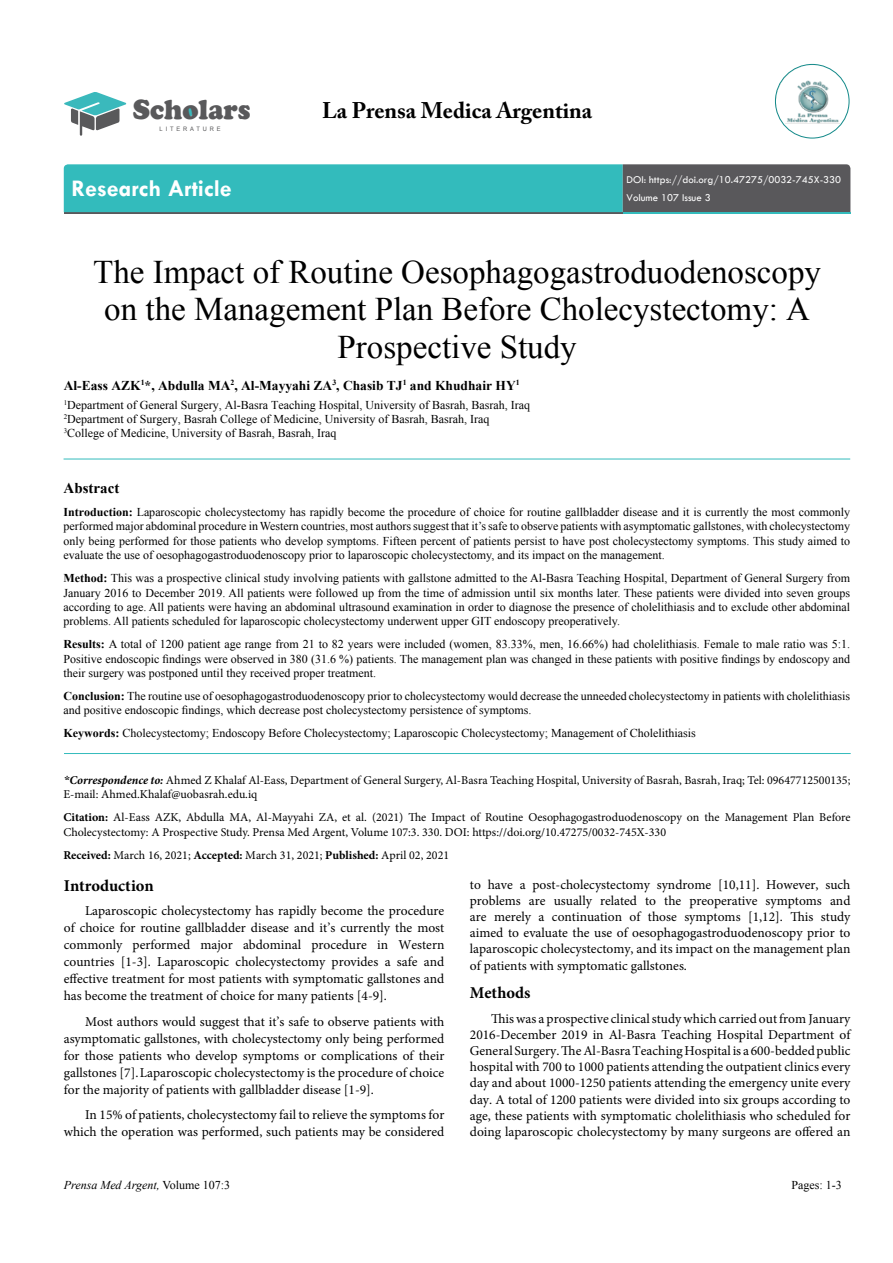
<style>
.page{position:relative;width:893px;height:1263px;background:#fff}
.page>*{position:absolute;margin:0;border:0;box-sizing:border-box;transform-origin:0 0}
.t1{font:33px/37.5px "Times New Roman";color:#000;text-align:center}
.t2{font:900 28.65px "Cooper";color:#59595b;scale:.94 1}
.t3{font:700 24px "Tw Cen";color:#fff}
.t4{font:700 22.5px "Adobe Caslon Pro";color:#000}
.t5{font:700 16.5px "Minion Pro";color:#000}
.t6{font:700 15px "Times New Roman";color:#000}
.t7{font:13.5px/16.2px "Minion Pro";color:#000;text-align:justify}
.t8{font:700 13.5px "Times New Roman";color:#000}
.t9{font:12px/14.4px "Times New Roman";color:#000;text-align:justify}
.t10{font:12px/14.4px "Minion Pro";color:#000}
.t11{font:italic 12px "Times New Roman";color:#000}
.t12{font:10.8px/18.6px "Tw Cen";color:#fff}
.t13{font:6.15px "Arial";letter-spacing:.5em;color:#59595b;scale:.94 1}
.s1{font-weight:700}
.s2{font-family:"Times New Roman";font-weight:700;font-style:italic}
.s3{font-weight:700;font-style:italic}
.s4{font-style:normal}
</style>
<div class="page">
<svg style="left:64px;top:164px;width:786px;height:49px;background:#3f9ea0"></svg>
<svg style="left:64px;top:92px;width:63px;height:44px"></svg>
<div style="left:185px;top:108px;width:8px;height:9px;background:#3ab9bc;border-radius:50%"></div>
<img style="left:776px;top:66px;width:72px;height:71px;border-radius:36px">
<div style="left:775px;top:64px;width:74px;height:74px;border:1px solid #128989;border-radius:50%"></div>
<hr style="left:64px;top:459px;width:786px;height:1px;background:#33bbbc">
<hr style="left:64px;top:753px;width:787px;height:1px;background:#33bbbc">
<h2 class="t2" style="left:133px;top:93px;width:127px">Scholars</h2>
<p class="t13" style="left:160px;top:124px;width:66px">LITERATURE</p>
<h3 class="t4" style="left:322px;top:97px;width:272px">La Prensa Medica Argentina</h3>
<h3 class="t3" style="left:71px;top:174px;width:162px">Research Article</h3>
<p class="t12" style="left:627px;top:170px;width:216px">DOI: https://doi.org/10.47275/0032-745X-330<br>Volume 107 Issue 3</p>
<h1 class="t1" style="left:93px;top:253px;width:729px">The Impact of Routine Oesophagogastroduodenoscopy on the Management Plan Before Cholecystectomy: A<br>Prospective Study</h1>
<p class="t8" style="left:64px;top:376px;width:457px">Al-Eass AZK<sup>1</sup>*, Abdulla MA<sup>2</sup>, Al-Mayyahi ZA<sup>3</sup>, Chasib TJ<sup>1</sup> and Khudhair HY<sup>1</sup></p>
<p class="t9" style="left:64px;top:397px;width:468px;text-align:left"><sup>1</sup>Department of General Surgery, Al-Basra Teaching Hospital, University of Basrah, Basrah, Iraq<br><sup>2</sup>Department of Surgery, Basrah College of Medicine, University of Basrah, Basrah, Iraq<br><sup>3</sup>College of Medicine, University of Basrah, Basrah, Iraq</p>
<p class="t6" style="left:64px;top:478px;width:57px">Abstract</p>
<p class="t9" style="left:64px;top:505px;width:788px"><span class="s1">Introduction:</span> Laparoscopic cholecystectomy has rapidly become the procedure of choice for routine gallbladder disease and it is currently the most commonly performed major abdominal procedure in Western countries, most authors suggest that it’s safe to observe patients with asymptomatic gallstones, with cholecystectomy only being performed for those patients who develop symptoms. Fifteen percent of patients persist to have post cholecystectomy symptoms. This study aimed to evaluate the use of oesophagogastroduodenoscopy prior to laparoscopic cholecystectomy, and its impact on the management.</p>
<p class="t9" style="left:64px;top:571px;width:788px"><span class="s1">Method:</span> This was a prospective clinical study involving patients with gallstone admitted to the Al-Basra Teaching Hospital, Department of General Surgery from January 2016 to December 2019. All patients were followed up from the time of admission until six months later. These patients were divided into seven groups according to age. All patients were having an abdominal ultrasound examination in order to diagnose the presence of cholelithiasis and to exclude other abdominal problems. All patients scheduled for laparoscopic cholecystectomy underwent upper GIT endoscopy preoperatively.</p>
<p class="t9" style="left:64px;top:637px;width:788px"><span class="s1">Results:</span> A total of 1200 patient age range from 21 to 82 years were included (women, 83.33%, men, 16.66%) had cholelithiasis. Female to male ratio was 5:1.<br>Positive endoscopic findings were observed in 380 (31.6 %) patients. The management plan was changed in these patients with positive findings by endoscopy and their surgery was postponed until they received proper treatment.</p>
<p class="t9" style="left:64px;top:689px;width:788px"><span class="s1">Conclusion:</span> The routine use of oesophagogastroduodenoscopy prior to cholecystectomy would decrease the unneeded cholecystectomy in patients with cholelithiasis and positive endoscopic findings, which decrease post cholecystectomy persistence of symptoms.</p>
<p class="t9" style="left:64px;top:726px;width:634px"><span class="s1">Keywords:</span> Cholecystectomy; Endoscopy Before Cholecystectomy; Laparoscopic Cholecystectomy; Management of Cholelithiasis</p>
<p class="t10" style="left:63px;top:773px;width:789px"><span class="s2">*</span><span class="s3">Correspondence to:</span> Ahmed Z Khalaf Al-Eass, Department of General Surgery, Al-Basra Teaching Hospital, University of Basrah, Basrah, Iraq; Tel: 09647712500135;<br>E-mail: Ahmed.Khalaf@uobasrah.edu.iq</p>
<p class="t10" style="left:63px;top:810px;width:789px"><span class="s1">Citation:</span> Al-Eass AZK, Abdulla MA, Al-Mayyahi ZA, et al. (2021) The Impact of Routine Oesophagogastroduodenoscopy on the Management Plan Before<br>Cholecystectomy: A Prospective Study. Prensa Med Argent, Volume 107:3. 330. DOI: https://doi.org/10.47275/0032-745X-330</p>
<p class="t10" style="left:63px;top:847px;width:387px"><span class="s1">Received:</span> March 16, 2021; <span class="s1">Accepted:</span> March 31, 2021; <span class="s1">Published:</span> April 02, 2021</p>
<h3 class="t5" style="left:64px;top:874px;width:91px">Introduction</h3>
<p class="t7" style="left:64px;top:903px;width:382px;line-height:17px;text-indent:21px">Laparoscopic cholecystectomy has rapidly become the procedure of choice for routine gallbladder disease and it’s currently the most commonly performed major abdominal procedure in Western countries [1-3]. Laparoscopic cholecystectomy provides a safe and effective treatment for most patients with symptomatic gallstones and has become the treatment of choice for many patients [4-9].</p>
<p class="t7" style="left:64px;top:1013px;width:382px;line-height:17px;text-indent:21px">Most authors would suggest that it’s safe to observe patients with asymptomatic gallstones, with cholecystectomy only being performed for those patients who develop symptoms or complications of their gallstones [7].Laparoscopic cholecystectomy is the procedure of choice for the majority of patients with gallbladder disease [1-9].</p>
<p class="t7" style="left:64px;top:1106px;width:382px;line-height:17px;text-align:right">In 15% of patients, cholecystectomy fail to relieve the symptoms for which the operation was performed, such patients may be considered</p>
<p class="t7" style="left:470px;top:876px;width:382px">to have a post-cholecystectomy syndrome [10,11]. However, such problems are usually related to the preoperative symptoms and are merely a continuation of those symptoms [1,12]. This study aimed to evaluate the use of oesophagogastroduodenoscopy prior to laparoscopic cholecystectomy, and its impact on the management plan of patients with symptomatic gallstones.</p>
<h3 class="t5" style="left:470px;top:981px;width:62px">Methods</h3>
<p class="t7" style="left:470px;top:1010px;width:382px;text-indent:21px">This was a prospective clinical study which carried out from January 2016-December 2019 in Al-Basra Teaching Hospital Department of General Surgery. The Al-Basra Teaching Hospital is a 600-bedded public hospital with 700 to 1000 patients attending the outpatient clinics every day and about 1000-1250 patients attending the emergency unite every day. A total of 1200 patients were divided into six groups according to age, these patients with symptomatic cholelithiasis who scheduled for doing laparoscopic cholecystectomy by many surgeons are offered an</p>
<p class="t11" style="left:64px;top:1177px;width:168px">Prensa Med Argent, <span class="s4">Volume 107:3</span></p>
<p class="t9" style="left:791px;top:1178px;width:52px">Pages: 1-3</p>
</div>
